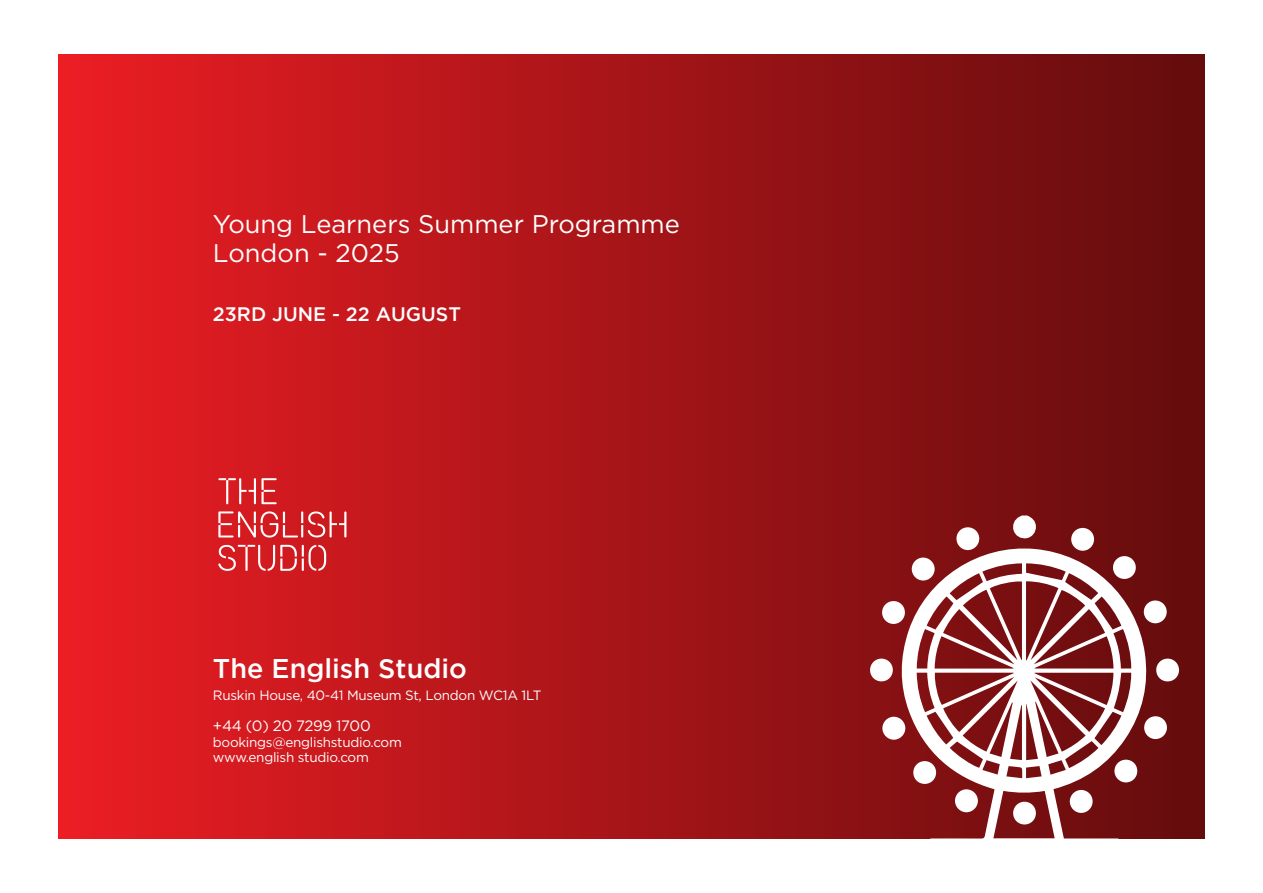
<style>
.page{position:relative;width:1263px;height:893px;background:#fff}
.page>*{position:absolute;margin:0;border:0;box-sizing:border-box;transform-origin:0 0}
.t1{font:500 27px "Gotham";color:#fff}
.t2{font:25.5px/29.2px "Gotham";color:#fff}
.t3{font:500 19.5px "Gotham";color:#fff}
.t4{font:15px "Gotham";letter-spacing:-.02em;color:#fff}
.t5{font:13.5px/15.6px "Gotham";letter-spacing:-.02em;color:#fff}
</style>
<div class="page">
<div style="left:58px;top:55px;width:1146px;height:783px;background:linear-gradient(to right,#eb1e24,#620c0d)"></div>
<svg style="left:1012px;top:515px;width:24px;height:24px"></svg>
<svg style="left:899px;top:544px;width:250px;height:295px"></svg>
<div style="left:882px;top:717px;width:23px;height:23px;background:#fff;border-radius:50%"></div>
<div style="left:955px;top:789px;width:23px;height:23px;background:#fff;border-radius:50%"></div>
<div style="left:1113px;top:556px;width:23px;height:23px;background:#fff;border-radius:50%"></div>
<div style="left:912px;top:557px;width:23px;height:24px;background:#fff;border-radius:50%"></div>
<div style="left:1156px;top:658px;width:23px;height:24px;background:#fff;border-radius:50%"></div>
<div style="left:882px;top:601px;width:23px;height:23px;background:#fff;border-radius:50%"></div>
<div style="left:913px;top:761px;width:23px;height:23px;background:#fff;border-radius:50%"></div>
<div style="left:1070px;top:790px;width:22px;height:23px;background:#fff;border-radius:50%"></div>
<div style="left:956px;top:527px;width:23px;height:23px;background:#fff;border-radius:50%"></div>
<div style="left:1114px;top:760px;width:23px;height:22px;background:#fff;border-radius:50%"></div>
<div style="left:870px;top:659px;width:23px;height:22px;background:#fff;border-radius:50%"></div>
<div style="left:1144px;top:600px;width:23px;height:23px;background:#fff;border-radius:50%"></div>
<div style="left:1071px;top:528px;width:23px;height:23px;background:#fff;border-radius:50%"></div>
<div style="left:1144px;top:716px;width:23px;height:23px;background:#fff;border-radius:50%"></div>
<div style="left:1013px;top:802px;width:23px;height:22px;background:#fff;border-radius:50%"></div>
<img style="left:213px;top:471px;width:139px;height:106px">
<h2 class="t2" style="left:213px;top:209px;width:468px">Young Learners Summer Programme<br>London - 2025</h2>
<h3 class="t3" style="left:213px;top:303px;width:250px">23RD JUNE - 22 AUGUST</h3>
<h1 class="t1" style="left:213px;top:653px;width:255px">The English Studio</h1>
<p class="t5" style="left:213px;top:687px;width:330px">Ruskin House, 40-41 Museum St, London WC1A 1LT</p>
<p class="t4" style="left:213px;top:716px;width:159px">+44 (0) 20 7299 1700</p>
<p class="t5" style="left:213px;top:734px;width:190px">bookings@englishstudio.com www.english studio.com</p>
</div>
